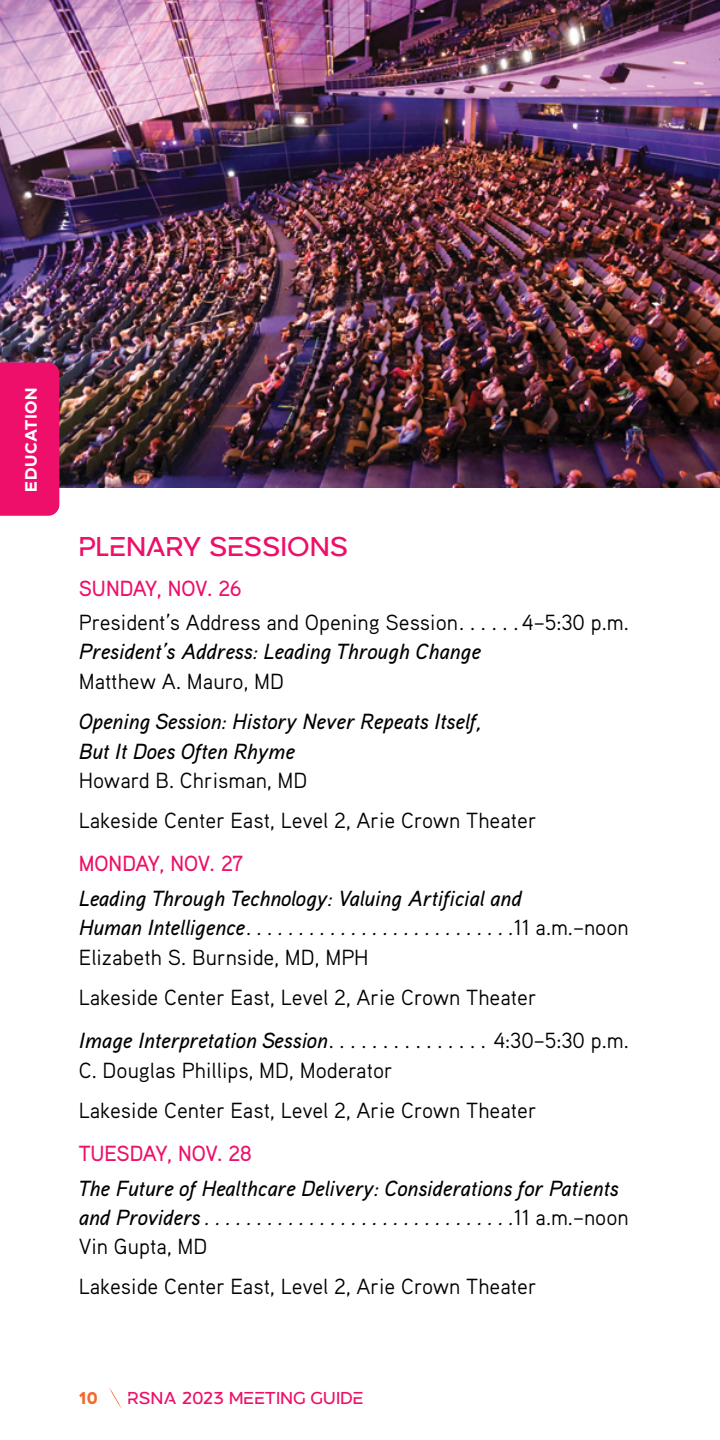
<style>
.page{position:relative;width:720px;height:1440px;background:#fff}
.page>*{position:absolute;margin:0;border:0;box-sizing:border-box;transform-origin:0 0}
.Section_Title_-_Magenta{font:italic expanded 32.5px "Romagna";letter-spacing:.005em;color:#ed0f69}
.Lecture_Title_Italic{font:italic 500 22px/29.5px "Aaux Pro OT";color:#000}
.Plenary_Location{font:22px "Aaux Pro OT";color:#000}
.Presenter_-_Space_After{font:22px "Aaux Pro OT";color:#000}
.Lecture_Title_Italic-2{font:22px "Aaux Pro OT";color:#000}
.Session{font:22px "Aaux Pro OT";color:#000}
.Day_and_Date{font:500 22px "Aaux Pro OT";letter-spacing:-.02em;color:#ed0f69}
.t1{font:italic expanded 20.5px "Romagna";letter-spacing:.01em;color:#ed0f69}
.t2{font:700 20.5px "Romagna";color:#f2682b}
.t3{font:700 20px "Romagna";letter-spacing:.02em;color:#fff}
.s1{font-weight:400;font-style:normal}
.s2{font-weight:500;font-style:italic}
</style>
<div class="page">
<svg style="left:109px;top:1387px;width:13px;height:22px"></svg>
<img style="left:0;top:0;width:720px;height:487px">
<div style="left:0;top:362px;width:59px;height:154px;background:#ed0f69"></div>
<p class="t3" style="left:20px;top:492px;width:106px;rotate:-90deg">EDUCATION</p>
<p class="Section_Title_-_Magenta" style="left:79px;top:529px;width:271px">PLENARY SESSIONS</p>
<p class="Day_and_Date" style="left:79px;top:574px;width:164px">SUNDAY, NOV. 26</p>
<p class="Session" style="left:79px;top:608px;width:549px">President’s Address and Opening Session . . . . . 4–5:30 p.m.</p>
<p class="Lecture_Title_Italic" style="left:79px;top:636px;width:404px">President’s Address: Leading Through Change</p>
<p class="Presenter_-_Space_After" style="left:79px;top:667px;width:207px">Matthew A. Mauro, MD</p>
<p class="Lecture_Title_Italic" style="left:79px;top:706px;width:404px">Opening Session: History Never Repeats Itself,<br>But It Does Often Rhyme</p>
<p class="Presenter_-_Space_After" style="left:79px;top:766px;width:230px">Howard B. Chrisman, MD</p>
<p class="Plenary_Location" style="left:79px;top:806px;width:459px">Lakeside Center East, Level 2, Arie Crown Theater</p>
<p class="Day_and_Date" style="left:79px;top:850px;width:166px">MONDAY, NOV. 27</p>
<p class="Lecture_Title_Italic" style="left:79px;top:883px;width:552px">Leading Through Technology: Valuing Artificial and<br>Human Intelligence . . . . . . . . . . . . . . . . . . . . . . . . . <span class="s1">11 a.m.–noon</span></p>
<p class="Presenter_-_Space_After" style="left:79px;top:943px;width:292px">Elizabeth S. Burnside, MD, MPH</p>
<p class="Plenary_Location" style="left:79px;top:983px;width:459px">Lakeside Center East, Level 2, Arie Crown Theater</p>
<p class="Lecture_Title_Italic-2" style="left:79px;top:1027px;width:549px"><span class="s2">Image Interpretation Session</span> . . . . . . . . . . . . . . . 4:30–5:30 p.m.</p>
<p class="Presenter_-_Space_After" style="left:79px;top:1056px;width:316px">C. Douglas Phillips, MD, Moderator</p>
<p class="Plenary_Location" style="left:79px;top:1096px;width:459px">Lakeside Center East, Level 2, Arie Crown Theater</p>
<p class="Day_and_Date" style="left:79px;top:1139px;width:174px">TUESDAY, NOV. 28</p>
<p class="Lecture_Title_Italic" style="left:79px;top:1173px;width:552px">The Future of Healthcare Delivery: Considerations for Patients and Providers . . . . . . . . . . . . . . . . . . . . . . . . . . . . . <span class="s1">11 a.m.–noon</span></p>
<p class="Presenter_-_Space_After" style="left:79px;top:1233px;width:130px">Vin Gupta, MD</p>
<p class="Plenary_Location" style="left:79px;top:1273px;width:459px">Lakeside Center East, Level 2, Arie Crown Theater</p>
<p class="t2" style="left:79px;top:1387px;width:20px">10</p>
<p class="t1" style="left:127px;top:1387px;width:238px">RSNA 2023 MEETING GUIDE</p>
</div>
